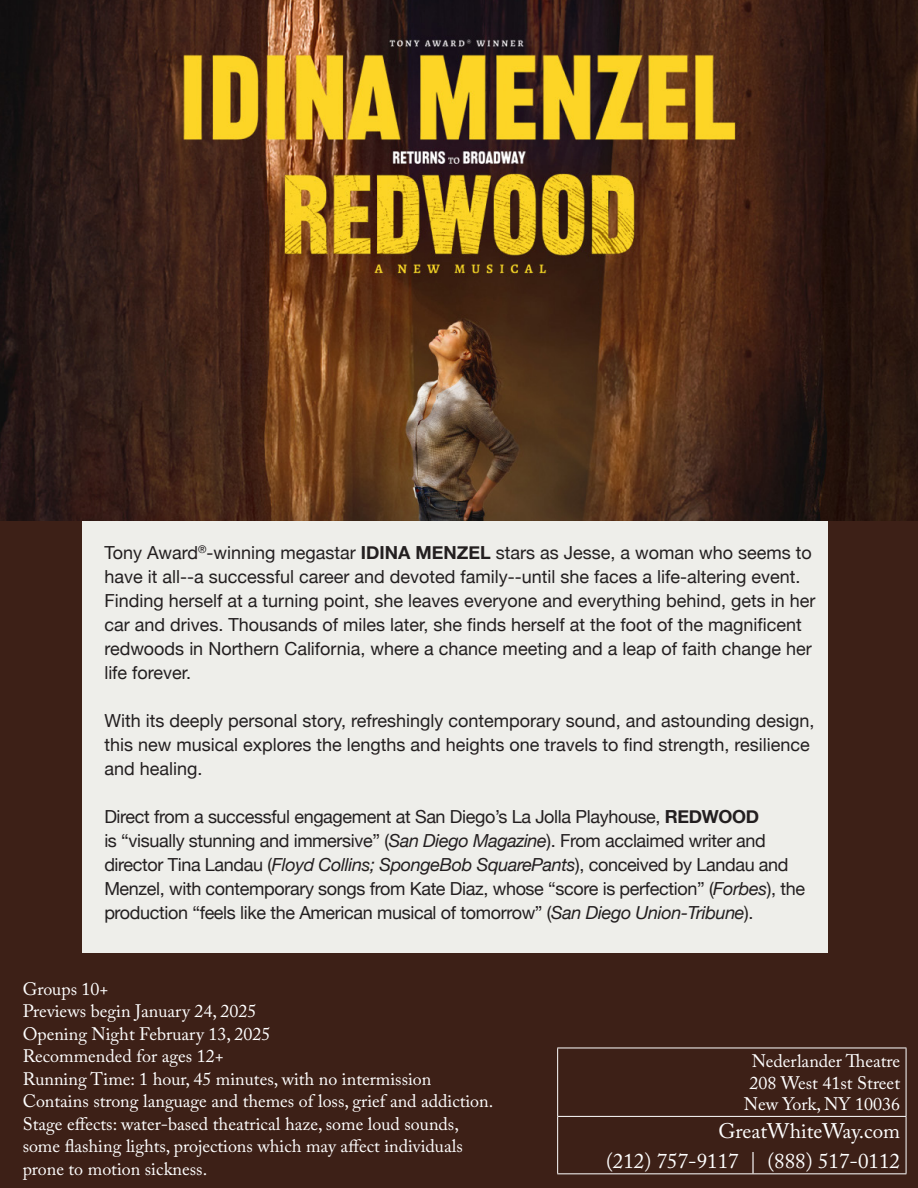
<style>
.page{position:relative;width:918px;height:1188px;background:#3d2017}
.page>*{position:absolute;margin:0;border:0;box-sizing:border-box;transform-origin:0 0}
.t1{font:21px "Adobe Caslon Pro";color:#fff}
.t2{font:18px/24px "Helvetica Neue";color:#231f20}
.t3{font:18px "Adobe Caslon Pro";color:#fff}
.t4{font:18px/24px "Helvetica Neue";letter-spacing:-.02em;color:#231f20}
.s1{font-weight:700}
.s2{font-style:italic}
</style>
<div class="page">
<img style="left:0;top:0;width:918px;height:520px">
<div style="left:82px;top:522px;width:745px;height:431px;background:#eeeeea"></div>
<hr style="left:557px;top:1048px;width:349px;height:1px;background:#fff">
<hr style="left:557px;top:1048px;width:1px;height:68px;background:#fff">
<hr style="left:906px;top:1048px;width:1px;height:68px;background:#fff">
<hr style="left:557px;top:1116px;width:349px;height:1px;background:#fff">
<hr style="left:557px;top:1117px;width:1px;height:56px;background:#fff">
<hr style="left:906px;top:1117px;width:1px;height:56px;background:#fff">
<hr style="left:557px;top:1173px;width:349px;height:1px;background:#fff">
<p class="t2" style="left:104px;top:542px;width:713px">Tony Award<sup>®</sup>-winning megastar <span class="s1">IDINA MENZEL</span> stars as Jesse, a woman who seems to have it all--a successful career and devoted family--until she faces a life-altering event.<br>Finding herself at a turning point, she leaves everyone and everything behind, gets in her car and drives. Thousands of miles later, she finds herself at the foot of the magnificent redwoods in Northern California, where a chance meeting and a leap of faith change her life forever.</p>
<p class="t2" style="left:104px;top:710px;width:712px">With its deeply personal story, refreshingly contemporary sound, and astounding design, this new musical explores the lengths and heights one travels to find strength, resilience and healing.</p>
<p class="t4" style="left:104px;top:806px;width:702px">Direct from a successful engagement at San Diego’s La Jolla Playhouse, <span class="s1">REDWOOD<br></span>is “visually stunning and immersive” (<span class="s2">San Diego Magazine</span>). From acclaimed writer and director Tina Landau (<span class="s2">Floyd Collins; SpongeBob SquarePants</span>), conceived by Landau and Menzel, with contemporary songs from Kate Diaz, whose “score is perfection” (<span class="s2">Forbes</span>), the production “feels like the American musical of tomorrow” (<span class="s2">San Diego Union-Tribune</span>).</p>
<p class="t3" style="left:23px;top:978px;width:87px">Groups 10+</p>
<p class="t3" style="left:23px;top:1001px;width:235px">Previews begin January 24, 2025</p>
<p class="t3" style="left:23px;top:1023px;width:249px">Opening Night February 13, 2025</p>
<p class="t3" style="left:23px;top:1046px;width:203px">Recommended for ages 12+</p>
<p class="t3" style="left:23px;top:1068px;width:410px">Running Time: 1 hour, 45 minutes, with no intermission</p>
<p class="t3" style="left:23px;top:1091px;width:472px">Contains strong language and themes of loss, grief and addiction.</p>
<p class="t3" style="left:23px;top:1113px;width:438px">Stage effects: water-based theatrical haze, some loud sounds,</p>
<p class="t3" style="left:23px;top:1136px;width:442px">some flashing lights, projections which may affect individuals</p>
<p class="t3" style="left:23px;top:1158px;width:186px">prone to motion sickness.</p>
<p class="t3" style="left:752px;top:1050px;width:150px">Nederlander Theatre</p>
<p class="t3" style="left:749px;top:1072px;width:152px">208 West 41st Street</p>
<p class="t3" style="left:744px;top:1094px;width:158px">New York, NY 10036</p>
<p class="t1" style="left:718px;top:1118px;width:183px">GreatWhiteWay.com</p>
<p class="t1" style="left:606px;top:1148px;width:296px">(212) 757-9117 | (888) 517-0112</p>
</div>
